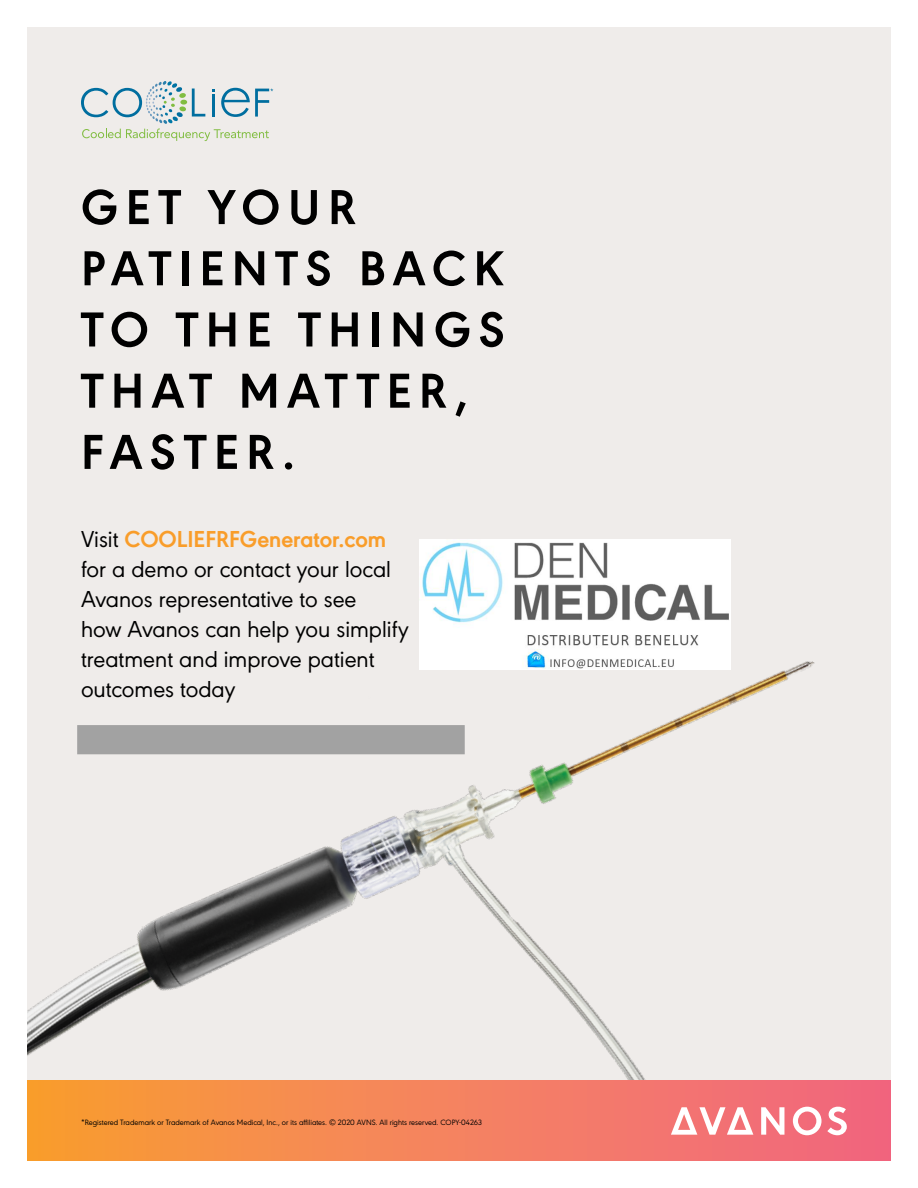
<style>
.page{position:relative;width:918px;height:1188px;background:#fff}
.page>*{position:absolute;margin:0;border:0;box-sizing:border-box;transform-origin:0 0}
.t1{font:700 51px/61.2px "Avanos Sans";letter-spacing:.15em;color:#000}
.t2{font:24px/30px "Avanos Sans";color:#000}
.t3{font:7.95px "Avanos Sans";color:#000}
.s1{font-weight:700;color:#f99d2a}
</style>
<div class="page">
<div style="left:27px;top:27px;width:864px;height:1134px;background:#efecea"></div>
<img style="left:27px;top:539px;width:864px;height:542px">
<svg style="left:81px;top:81px;width:192px;height:60px"></svg>
<div style="left:27px;top:1081px;width:864px;height:80px;background:linear-gradient(to right,#f99e34,#f16685)"></div>
<svg style="left:671px;top:1107px;width:82px;height:28px;background:#f7acad"></svg>
<svg style="left:761px;top:1107px;width:23px;height:28px"></svg>
<svg style="left:793px;top:1107px;width:54px;height:28px;background:#f6a8b2"></svg>
<img style="left:420px;top:539px;width:311px;height:131px">
<div style="left:77px;top:725px;width:388px;height:29px;background:#a2a2a2"></div>
<h1 class="t1" style="left:81px;top:173px;width:425px">GET YOUR<br>PATIENTS BACK<br>TO THE THINGS<br>THAT MATTER,<br>FASTER.</h1>
<p class="t2" style="left:81px;top:523px;width:329px">Visit <span class="s1">COOLIEFRFGenerator.com </span>for a demo or contact your local<br>Avanos representative to see<br>how Avanos can help you simplify treatment and improve patient outcomes today</p>
<p class="t3" style="left:81px;top:1116px;width:403px">*Registered Trademark or Trademark of Avanos Medical, Inc., or its affiliates. © 2020 AVNS. All rights reserved. COPY-04263</p>
</div>
